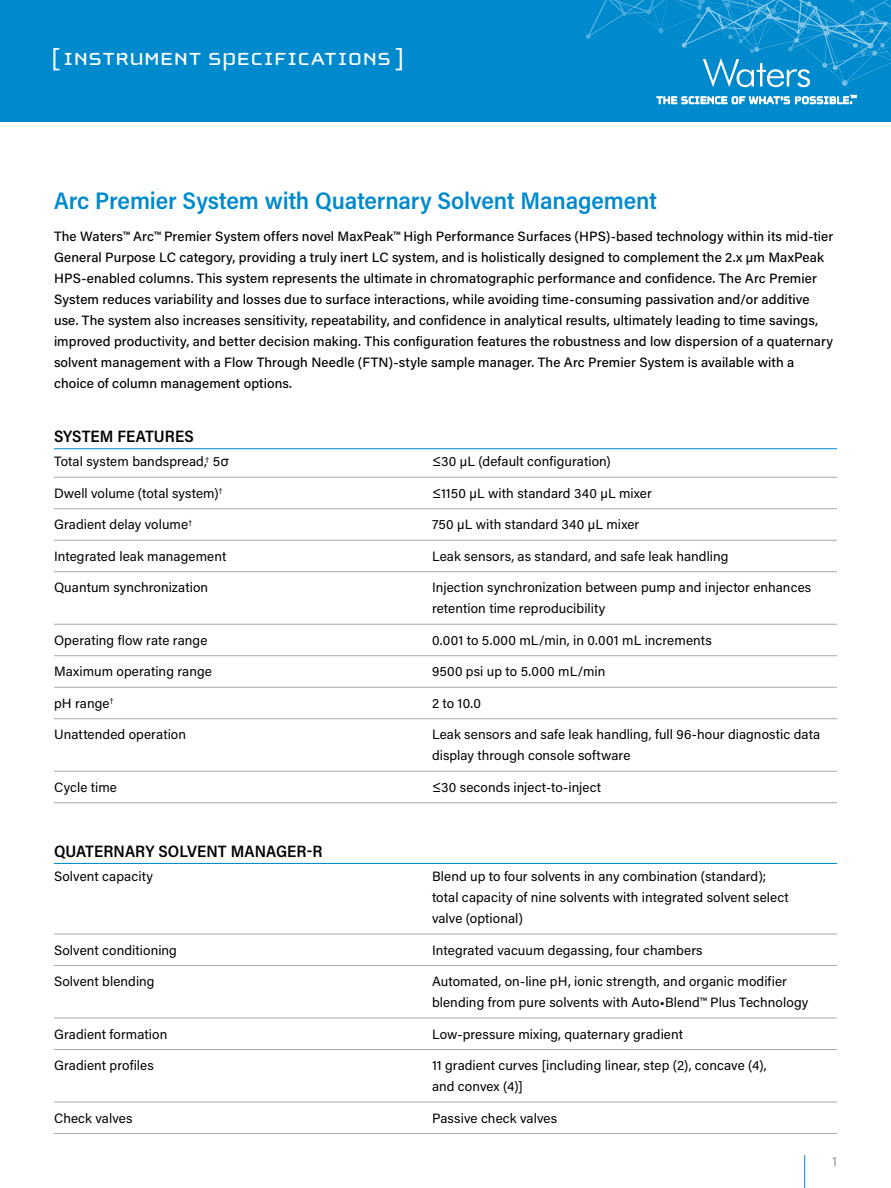
<style>
.page{position:relative;width:891px;height:1188px;background:#fff}
.page>*{position:absolute;margin:0;border:0;box-sizing:border-box;transform-origin:0 0}
.t1{font:25.5px "Cholla Unicase";letter-spacing:.015em;color:#fff;scale:1.1 1}
.t2{font:600 24px "Acumin Pro Semi Cond";letter-spacing:-.005em;color:#008ace}
.t3{font:600 16.5px "Acumin Pro Semi Cond";letter-spacing:.005em;color:#000}
.t4{font:13.5px/21px "Acumin Pro";letter-spacing:.005em;color:#000}
.t5{font:500 13.5px/21px "Acumin Pro";letter-spacing:.005em;color:#000}
.t6{font:13.5px "Acumin Pro";color:#939598}
.s1{font-family:"Arial"}
</style>
<div class="page">
<div style="left:0;top:0;width:891px;height:122px;background:#008ace"></div>
<svg style="left:657px;top:95px;width:199px;height:9px"></svg>
<hr style="left:804px;top:1155px;width:1px;height:33px;background:#008ace">
<svg style="left:586px;top:0;width:305px;height:87px"></svg>
<hr style="left:54px;top:448px;width:783px;height:1px;background:#008ace">
<hr style="left:54px;top:477px;width:783px;height:1px;background:#a7a9ac">
<hr style="left:54px;top:508px;width:783px;height:1px;background:#a7a9ac">
<hr style="left:54px;top:540px;width:783px;height:1px;background:#a7a9ac">
<hr style="left:54px;top:571px;width:783px;height:1px;background:#a7a9ac">
<hr style="left:54px;top:624px;width:783px;height:1px;background:#a7a9ac">
<hr style="left:54px;top:655px;width:783px;height:1px;background:#a7a9ac">
<hr style="left:54px;top:687px;width:783px;height:1px;background:#a7a9ac">
<hr style="left:54px;top:718px;width:783px;height:1px;background:#a7a9ac">
<hr style="left:54px;top:771px;width:783px;height:1px;background:#a7a9ac">
<hr style="left:54px;top:802px;width:783px;height:1px;background:#a7a9ac">
<hr style="left:54px;top:863px;width:783px;height:1px;background:#008ace">
<hr style="left:54px;top:934px;width:783px;height:1px;background:#a7a9ac">
<hr style="left:54px;top:965px;width:783px;height:1px;background:#a7a9ac">
<hr style="left:54px;top:1018px;width:783px;height:1px;background:#a7a9ac">
<hr style="left:54px;top:1049px;width:783px;height:1px;background:#a7a9ac">
<hr style="left:54px;top:1102px;width:783px;height:1px;background:#a7a9ac">
<hr style="left:54px;top:1133px;width:783px;height:1px;background:#a7a9ac">
<h1 class="t1" style="left:51px;top:46px;width:323px">[ INSTRUMENT SPECIFICATIONS ]</h1>
<h2 class="t2" style="left:54px;top:184px;width:604px">Arc Premier System with Quaternary Solvent Management</h2>
<p class="t5" style="left:54px;top:225px;width:781px">The Waters™ Arc™ Premier System offers novel MaxPeak™ High Performance Surfaces (HPS)-based technology within its mid-tier General Purpose LC category, providing a truly inert LC system, and is holistically designed to complement the 2.x µm MaxPeak HPS-enabled columns. This system represents the ultimate in chromatographic performance and confidence. The Arc Premier System reduces variability and losses due to surface interactions, while avoiding time-consuming passivation and/or additive use. The system also increases sensitivity, repeatability, and confidence in analytical results, ultimately leading to time savings, improved productivity, and better decision making. This configuration features the robustness and low dispersion of a quaternary solvent management with a Flow Through Needle (FTN)-style sample manager. The Arc Premier System is available with a choice of column management options.</p>
<p class="t3" style="left:54px;top:425px;width:141px">SYSTEM FEATURES</p>
<p class="t4" style="left:54px;top:451px;width:177px">Total system bandspread,<sup>†</sup> 5<span class="s1">σ</span></p>
<p class="t4" style="left:432px;top:451px;width:180px">≤30 µL (default configuration)</p>
<p class="t4" style="left:54px;top:482px;width:170px">Dwell volume (total system)<sup>†</sup></p>
<p class="t4" style="left:432px;top:482px;width:221px">≤1150 µL with standard 340 µL mixer</p>
<p class="t4" style="left:54px;top:514px;width:140px">Gradient delay volume<sup>†</sup></p>
<p class="t4" style="left:432px;top:514px;width:209px">750 µL with standard 340 µL mixer</p>
<p class="t4" style="left:54px;top:545px;width:174px">Integrated leak management</p>
<p class="t4" style="left:432px;top:545px;width:298px">Leak sensors, as standard, and safe leak handling</p>
<p class="t4" style="left:54px;top:577px;width:156px">Quantum synchronization</p>
<p class="t4" style="left:432px;top:577px;width:381px">Injection synchronization between pump and injector enhances retention time reproducibility</p>
<p class="t4" style="left:54px;top:629px;width:155px">Operating flow rate range</p>
<p class="t4" style="left:432px;top:629px;width:281px">0.001 to 5.000 mL/min, in 0.001 mL increments</p>
<p class="t4" style="left:54px;top:661px;width:159px">Maximum operating range</p>
<p class="t4" style="left:432px;top:661px;width:175px">9500 psi up to 5.000 mL/min</p>
<p class="t4" style="left:54px;top:692px;width:61px">pH range<sup>†</sup></p>
<p class="t4" style="left:432px;top:692px;width:51px">2 to 10.0</p>
<p class="t4" style="left:54px;top:724px;width:134px">Unattended operation</p>
<p class="t4" style="left:432px;top:724px;width:390px">Leak sensors and safe leak handling, full 96-hour diagnostic data display through console software</p>
<p class="t4" style="left:54px;top:776px;width:64px">Cycle time</p>
<p class="t4" style="left:432px;top:776px;width:171px">≤30 seconds inject-to-inject</p>
<p class="t3" style="left:54px;top:840px;width:270px">QUATERNARY SOLVENT MANAGER-R</p>
<p class="t4" style="left:54px;top:865px;width:100px">Solvent capacity</p>
<p class="t4" style="left:432px;top:865px;width:358px">Blend up to four solvents in any combination (standard); total capacity of nine solvents with integrated solvent select valve (optional)</p>
<p class="t4" style="left:54px;top:939px;width:124px">Solvent conditioning</p>
<p class="t4" style="left:432px;top:939px;width:272px">Integrated vacuum degassing, four chambers</p>
<p class="t4" style="left:54px;top:970px;width:102px">Solvent blending</p>
<p class="t4" style="left:432px;top:970px;width:378px">Automated, on-line pH, ionic strength, and organic modifier blending from pure solvents with Auto•Blend™ Plus Technology</p>
<p class="t4" style="left:54px;top:1023px;width:115px">Gradient formation</p>
<p class="t4" style="left:432px;top:1023px;width:253px">Low-pressure mixing, quaternary gradient</p>
<p class="t4" style="left:54px;top:1054px;width:101px">Gradient profiles</p>
<p class="t4" style="left:432px;top:1054px;width:336px">11 gradient curves [including linear, step (2), concave (4), and convex (4)]</p>
<p class="t4" style="left:54px;top:1107px;width:80px">Check valves</p>
<p class="t4" style="left:432px;top:1107px;width:127px">Passive check valves</p>
<p class="t6" style="left:832px;top:1151px;width:6px">1</p>
</div>
